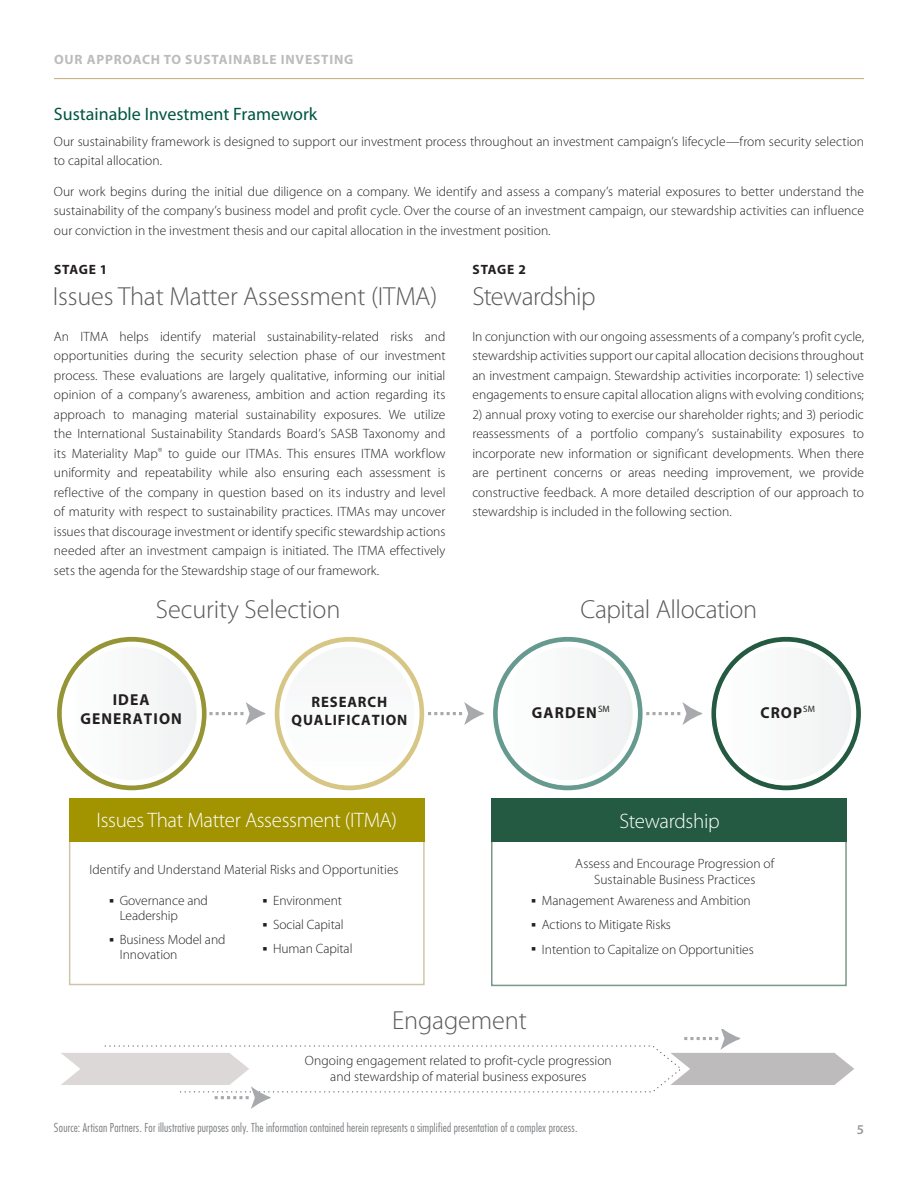
<style>
.page{position:relative;width:918px;height:1188px;background:#fff}
.page>*{position:absolute;margin:0;border:0;box-sizing:border-box;transform-origin:0 0}
.Body{font:300 26.25px "Myriad Pro";letter-spacing:-.005em;color:#5a5a5d}
.Body-2{font:300 26.25px "Myriad Pro";letter-spacing:-.025em;color:#5a5a5d}
.t1{font:300 21px "Myriad Pro";letter-spacing:-.015em;color:#fff}
.Heading_3{font:18px "Myriad Pro";color:#005542}
.t2{font:700 15.9px/19px "Myriad Pro";letter-spacing:.07em;color:#231f20;text-align:center}
.t3{font:700 15.45px/18.6px "Myriad Pro";letter-spacing:.07em;color:#231f20;text-align:center}
.t4{font:700 15.15px/18.1px "Myriad Pro";letter-spacing:.06em;color:#231f20;text-align:center}
.t5{font:700 14.7px/17.7px "Myriad Pro";letter-spacing:.06em;color:#231f20;text-align:center}
.Body-3{font:300 13.5px/19.5px "Myriad Pro";color:#231f20;text-align:justify}
.Pillars{font:300 13.5px/15px "Myriad Pro";letter-spacing:-.005em;color:#231f20}
.Performance_Team{font:700 13.5px "Myriad Pro";letter-spacing:.06em;color:#bdbbbb}
.Performance_Team-2{font:700 13.5px "Myriad Pro";letter-spacing:.05em;color:#231f20}
.t6{font:600 13.5px "Myriad Pro";color:#98989c}
.t7{font:300 condensed 12px "Futura Std";letter-spacing:.015em;color:#7a7c7f}
.s1{font-size:12px;color:#5a5a5d}
</style>
<div class="page">
<div style="left:493px;top:637px;width:150px;height:153px;border:5px solid #679a8e;border-radius:50%"></div>
<svg style="left:501px;top:645px;width:134px;height:138px"></svg>
<div style="left:498px;top:642px;width:139px;height:143px;border:5px solid #fff;border-radius:50%"></div>
<div style="left:711px;top:637px;width:150px;height:153px;border:5px solid #235a41;border-radius:50%"></div>
<svg style="left:719px;top:645px;width:134px;height:138px"></svg>
<div style="left:717px;top:642px;width:139px;height:143px;border:5px solid #fff;border-radius:50%"></div>
<svg style="left:209px;top:702px;width:56px;height:23px"></svg>
<svg style="left:428px;top:702px;width:56px;height:23px"></svg>
<svg style="left:646px;top:702px;width:56px;height:23px"></svg>
<div style="left:57px;top:637px;width:150px;height:153px;border:5px solid #969535;border-radius:50%"></div>
<svg style="left:65px;top:645px;width:134px;height:138px"></svg>
<div style="left:62px;top:642px;width:139px;height:143px;border:5px solid #fff;border-radius:50%"></div>
<div style="left:275px;top:637px;width:149px;height:153px;border:5px solid #d7c787;border-radius:50%"></div>
<svg style="left:282px;top:645px;width:135px;height:138px"></svg>
<div style="left:280px;top:642px;width:139px;height:143px;border:5px solid #fff;border-radius:50%"></div>
<svg style="left:61px;top:1030px;width:793px;height:79px"></svg>
<div style="left:69px;top:839px;width:356px;height:146px;border:2px solid #cfc6a9"></div>
<div style="left:69px;top:798px;width:356px;height:44px;background:#a19400"></div>
<div style="left:491px;top:840px;width:356px;height:146px;border:2px solid #799987"></div>
<div style="left:491px;top:798px;width:356px;height:44px;background:#235a41"></div>
<hr style="left:54px;top:78px;width:810px;height:1px;background:#cab47f">
<p class="Performance_Team" style="left:54px;top:52px;width:301px">OUR APPROACH TO SUSTAINABLE INVESTING</p>
<p class="Heading_3" style="left:54px;top:104px;width:265px">Sustainable Investment Framework</p>
<p class="Body-3" style="left:54px;top:132px;width:812px">Our sustainability framework is designed to support our investment process throughout an investment campaign’s lifecycle—from security selection to capital allocation.</p>
<p class="Body-3" style="left:54px;top:182px;width:812px">Our work begins during the initial due diligence on a company. We identify and assess a company’s material exposures to better understand the sustainability of the company’s business model and profit cycle. Over the course of an investment campaign, our stewardship activities can influence our conviction in the investment thesis and our capital allocation in the investment position.</p>
<p class="Performance_Team-2" style="left:54px;top:261px;width:55px">STAGE 1</p>
<p class="Performance_Team-2" style="left:473px;top:261px;width:55px">STAGE 2</p>
<p class="Body" style="left:53px;top:281px;width:386px">Issues That Matter Assessment (ITMA)</p>
<p class="Body-2" style="left:472px;top:281px;width:125px">Stewardship</p>
<p class="Body-3" style="left:54px;top:326px;width:393px">An ITMA helps identify material sustainability-related risks and opportunities during the security selection phase of our investment process. These evaluations are largely qualitative, informing our initial opinion of a company’s awareness, ambition and action regarding its approach to managing material sustainability exposures. We utilize the International Sustainability Standards Board’s SASB Taxonomy and its Materiality Map<span class="s1">®</span> to guide our ITMAs. This ensures ITMA workflow uniformity and repeatability while also ensuring each assessment is reflective of the company in question based on its industry and level of maturity with respect to sustainability practices. ITMAs may uncover issues that discourage investment or identify specific stewardship actions needed after an investment campaign is initiated. The ITMA effectively sets the agenda for the Stewardship stage of our framework.</p>
<p class="t3" style="left:79px;top:529px;width:103px">IDEA<br>GENERATION</p>
<p class="t5" style="left:291px;top:531px;width:117px">RESEARCH<br>QUALIFICATION</p>
<p class="Body-3" style="left:472px;top:326px;width:393px">In conjunction with our ongoing assessments of a company’s profit cycle, stewardship activities support our capital allocation decisions throughout an investment campaign. Stewardship activities incorporate: 1) selective engagements to ensure capital allocation aligns with evolving conditions;</p>
<p class="Body-3" style="left:472px;top:404px;width:393px">2) annual proxy voting to exercise our shareholder rights; and 3) periodic reassessments of a portfolio company’s sustainability exposures to incorporate new information or significant developments. When there are pertinent concerns or areas needing improvement, we provide constructive feedback. A more detailed description of our approach to stewardship is included in the following section.</p>
<p class="Body" style="left:156px;top:595px;width:186px">Security Selection</p>
<p class="Body" style="left:580px;top:595px;width:178px">Capital Allocation</p>
<p class="t2" style="left:80px;top:691px;width:103px">IDEA<br>GENERATION</p>
<p class="t2" style="left:532px;top:703px;width:79px">GARDEN<sup>SM</sup></p>
<p class="t2" style="left:760px;top:703px;width:56px">CROP<sup>SM</sup></p>
<p class="t4" style="left:292px;top:693px;width:117px">RESEARCH<br>QUALIFICATION</p>
<p class="t1" style="left:97px;top:809px;width:302px">Issues That Matter Assessment (ITMA)</p>
<p class="t1" style="left:619px;top:809px;width:102px">Stewardship</p>
<p class="Body-3" style="left:90px;top:860px;width:310px">Identify and Understand Material Risks and Opportunities</p>
<p class="Body-3" style="left:575px;top:855px;width:201px;line-height:16.2px;text-align:center">Assess and Encourage Progression of<br>Sustainable Business Practices</p>
<p class="Pillars" style="left:120px;top:893px;width:90px;text-indent:-10px">■ Governance and<br>Leadership</p>
<p class="Pillars" style="left:120px;top:932px;width:107px;text-indent:-10px">■ Business Model and<br>Innovation</p>
<p class="Pillars" style="left:263px;top:893px;width:81px">■ Environment</p>
<p class="Pillars" style="left:263px;top:917px;width:82px">■ Social Capital</p>
<p class="Pillars" style="left:263px;top:942px;width:91px">■ Human Capital</p>
<p class="Pillars" style="left:532px;top:894px;width:221px">■ Management Awareness and Ambition</p>
<p class="Pillars" style="left:532px;top:918px;width:141px">■ Actions to Mitigate Risks</p>
<p class="Pillars" style="left:532px;top:942px;width:224px">■ Intention to Capitalize on Opportunities</p>
<p class="Body" style="left:392px;top:1006px;width:136px">Engagement</p>
<p class="Body-3" style="left:305px;top:1052px;width:308px;line-height:16.2px;text-align:center">Ongoing engagement related to profit-cycle progression and stewardship of material business exposures</p>
<p class="t7" style="left:54px;top:1121px;width:525px">Source: Artisan Partners. For illustrative purposes only. The information contained herein represents a simplified presentation of a complex process.</p>
<p class="t6" style="left:857px;top:1122px;width:9px">5</p>
</div>
